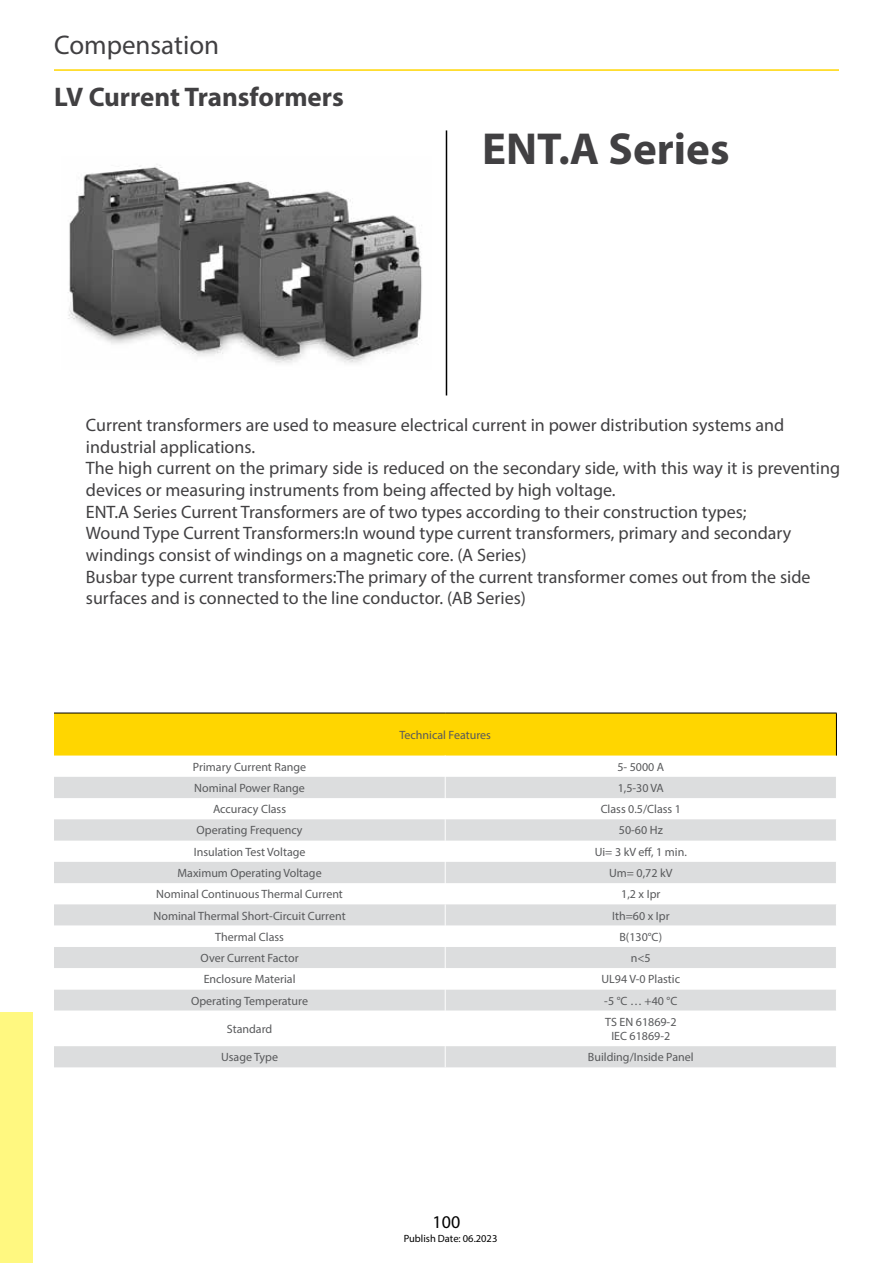
<style>
.page{position:relative;width:893px;height:1263px;background:#fff}
.page>*{position:absolute;margin:0;border:0;box-sizing:border-box;transform-origin:0 0}
.t1{font:700 45px "Myriad Pro";color:#414042}
.t2{font:700 27px "Myriad Pro";color:#414042}
.t3{font:27px "Myriad Pro";color:#414042}
.t4{font:18px/21.6px "Myriad Pro";color:#414042}
.t5{font:18px "Myriad Pro";color:#000}
.t6{font:12px/14.4px "Myriad Pro";color:#58595b;text-align:center}
.t7{font:10.5px "Myriad Pro";color:#000}
</style>
<div class="page">
<div style="left:54px;top:713px;width:782px;height:42px;background:#ffd600"></div>
<svg style="left:54px;top:755px;width:782px;height:1px"></svg>
<svg style="left:54px;top:777px;width:782px;height:106px;fill:#dcddde"></svg>
<hr style="left:54px;top:713px;width:391px;height:1px;background:#000">
<hr style="left:445px;top:713px;width:392px;height:1px;background:#000">
<hr style="left:836px;top:713px;width:1px;height:42px;background:#000">
<div style="left:54px;top:904px;width:782px;height:163px;background:#dcddde"></div>
<svg style="left:54px;top:926px;width:782px;height:120px"></svg>
<svg style="left:445px;top:755px;width:1px;height:256px"></svg>
<hr style="left:445px;top:1011px;width:1px;height:35px;background:#fff">
<svg style="left:445px;top:1046px;width:1px;height:21px"></svg>
<hr style="left:446px;top:130px;width:1px;height:265px;background:#000">
<hr style="left:54px;top:69px;width:785px;height:2px;background:#ffd600">
<img style="left:68px;top:164px;width:354px;height:199px">
<div style="left:0;top:1012px;width:33px;height:251px;background:#fff880"></div>
<h2 class="t3" style="left:54px;top:29px;width:167px">Compensation</h2>
<h2 class="t2" style="left:54px;top:79px;width:291px">LV Current Transformers</h2>
<h1 class="t1" style="left:482px;top:120px;width:249px">ENT.A Series</h1>
<p class="t4" style="left:86px;top:414px;width:756px">Current transformers are used to measure electrical current in power distribution systems and industrial applications.<br>The high current on the primary side is reduced on the secondary side, with this way it is preventing devices or measuring instruments from being affected by high voltage.<br>ENT.A Series Current Transformers are of two types according to their construction types;<br>Wound Type Current Transformers:In wound type current transformers, primary and secondary windings consist of windings on a magnetic core. (A Series)<br>Busbar type current transformers:The primary of the current transformer comes out from the side surfaces and is connected to the line conductor. (AB Series)</p>
<p class="t6" style="left:399px;top:727px;width:93px">Technical Features</p>
<p class="t6" style="left:193px;top:759px;width:115px">Primary Current Range</p>
<p class="t6" style="left:617px;top:759px;width:48px">5- 5000 A</p>
<p class="t6" style="left:194px;top:780px;width:112px">Nominal Power Range</p>
<p class="t6" style="left:618px;top:780px;width:48px">1,5-30 VA</p>
<p class="t6" style="left:213px;top:802px;width:75px">Accuracy Class</p>
<p class="t6" style="left:601px;top:802px;width:82px">Class 0.5/Class 1</p>
<p class="t6" style="left:197px;top:823px;width:108px">Operating Frequency</p>
<p class="t6" style="left:619px;top:823px;width:45px">50-60 Hz</p>
<p class="t6" style="left:194px;top:844px;width:113px">Insulation Test Voltage</p>
<p class="t6" style="left:595px;top:844px;width:94px">Ui= 3 kV eff, 1 min.</p>
<p class="t6" style="left:177px;top:865px;width:146px">Maximum Operating Voltage</p>
<p class="t6" style="left:609px;top:865px;width:65px">Um= 0,72 kV</p>
<p class="t6" style="left:156px;top:887px;width:188px">Nominal Continuous Thermal Current</p>
<p class="t6" style="left:621px;top:887px;width:41px">1,2 x Ipr</p>
<p class="t6" style="left:154px;top:908px;width:194px">Nominal Thermal Short-Circuit Current</p>
<p class="t6" style="left:612px;top:908px;width:59px">Ith=60 x Ipr</p>
<p class="t6" style="left:215px;top:929px;width:70px">Thermal Class</p>
<p class="t6" style="left:619px;top:929px;width:44px">B(130°C)</p>
<p class="t6" style="left:201px;top:951px;width:99px">Over Current Factor</p>
<p class="t6" style="left:631px;top:951px;width:21px">n&lt;5</p>
<p class="t6" style="left:204px;top:972px;width:93px">Enclosure Material</p>
<p class="t6" style="left:601px;top:972px;width:80px">UL94 V-0 Plastic</p>
<p class="t6" style="left:191px;top:993px;width:118px">Operating Temperature</p>
<p class="t6" style="left:604px;top:993px;width:75px">-5 °C … +40 °C</p>
<p class="t6" style="left:227px;top:1021px;width:47px">Standard</p>
<p class="t6" style="left:605px;top:1014px;width:73px">TS EN 61869-2<br>IEC 61869-2</p>
<p class="t6" style="left:221px;top:1050px;width:58px">Usage Type</p>
<p class="t6" style="left:588px;top:1050px;width:107px">Building/Inside Panel</p>
<p class="t5" style="left:433px;top:1210px;width:29px">100</p>
<p class="t7" style="left:404px;top:1232px;width:95px">Publish Date: 06.2023</p>
</div>
